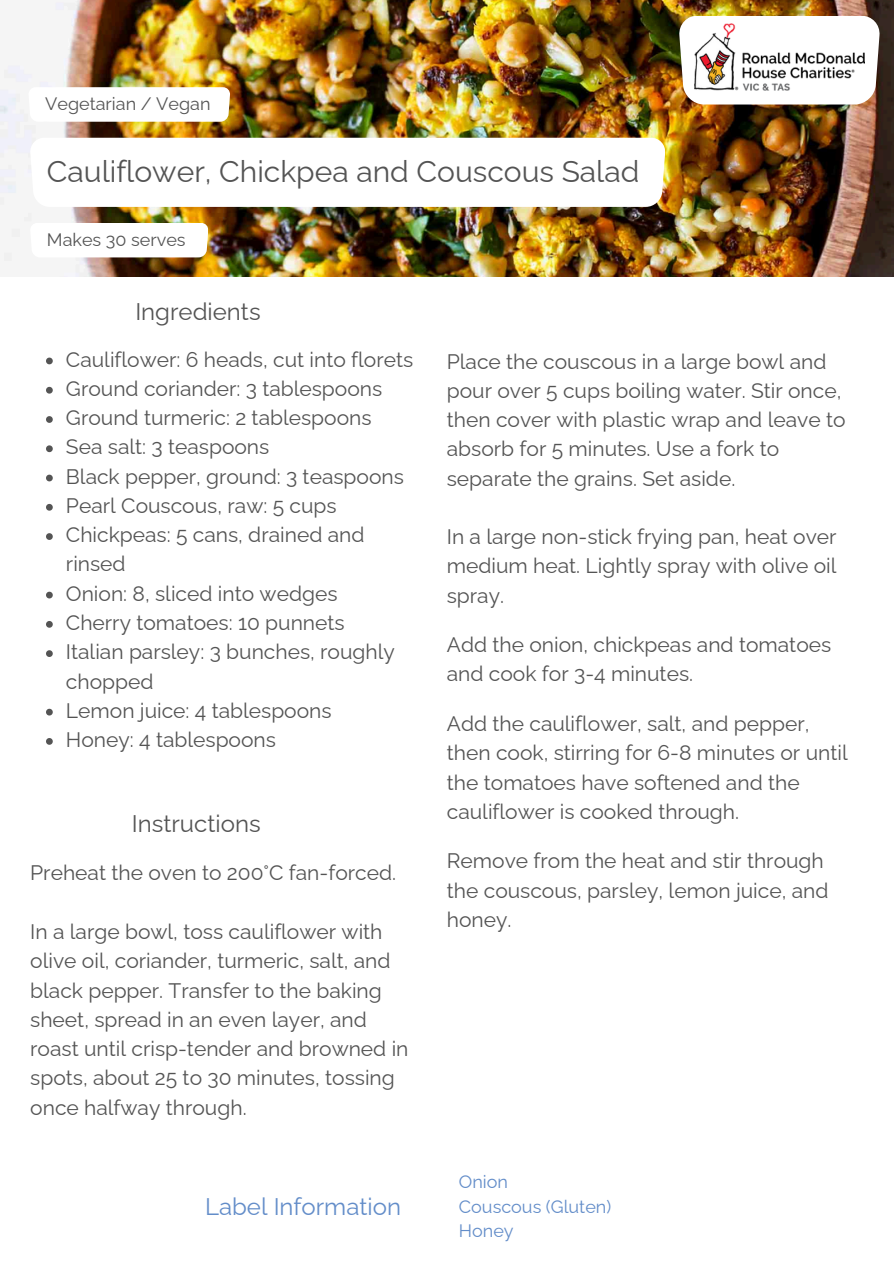
<style>
.page{position:relative;width:894px;height:1264px;background:#fff}
.page>*{position:absolute;margin:0;border:0;box-sizing:border-box;transform-origin:0 0}
.t1{font:30px "Raleway";color:#545454}
.t2{font:24px "Raleway";color:#545454}
.t3{font:24px "Raleway";color:#638dc9}
.t4{font:21px/29.2px "Raleway";color:#545454}
.t5{font:18px "Raleway";color:#545454}
.t6{font:18px "Raleway";color:#638dc9}
</style>
<div class="page">
<img style="left:0;top:0;width:893px;height:277px">
<svg style="left:30px;top:138px;width:635px;height:69px"></svg>
<svg style="left:679px;top:16px;width:200px;height:88px"></svg>
<img style="left:694px;top:23px;width:170px;height:68px">
<svg style="left:30px;top:223px;width:178px;height:34px"></svg>
<svg style="left:46px;top:357px;width:7px;height:7px"></svg>
<svg style="left:46px;top:387px;width:7px;height:6px"></svg>
<svg style="left:46px;top:416px;width:7px;height:7px"></svg>
<svg style="left:46px;top:445px;width:7px;height:7px"></svg>
<svg style="left:46px;top:474px;width:7px;height:7px"></svg>
<svg style="left:46px;top:504px;width:7px;height:6px"></svg>
<svg style="left:46px;top:533px;width:7px;height:7px"></svg>
<svg style="left:46px;top:591px;width:7px;height:7px"></svg>
<svg style="left:46px;top:621px;width:7px;height:6px"></svg>
<svg style="left:46px;top:650px;width:7px;height:7px"></svg>
<svg style="left:46px;top:708px;width:7px;height:7px"></svg>
<svg style="left:46px;top:738px;width:7px;height:6px"></svg>
<svg style="left:29px;top:87px;width:201px;height:35px"></svg>
<p class="t5" style="left:45px;top:93px;width:167px">Vegetarian / Vegan</p>
<h1 class="t1" style="left:47px;top:154px;width:594px">Cauliflower, Chickpea and Couscous Salad</h1>
<p class="t5" style="left:47px;top:229px;width:140px">Makes 30 serves</p>
<p class="t2" style="left:135px;top:298px;width:127px">Ingredients</p>
<p class="t4" style="left:66px;top:344px;width:349px">Cauliflower: 6 heads, cut into florets</p>
<h2 class="t4" style="left:66px;top:374px;width:318px">Ground coriander: 3 tablespoons</h2>
<p class="t4" style="left:66px;top:403px;width:307px">Ground turmeric: 2 tablespoons</p>
<p class="t4" style="left:66px;top:432px;width:205px">Sea salt: 3 teaspoons</p>
<p class="t4" style="left:66px;top:461px;width:339px">Black pepper, ground: 3 teaspoons</p>
<p class="t4" style="left:66px;top:491px;width:272px">Pearl Couscous, raw: 5 cups</p>
<p class="t4" style="left:66px;top:520px;width:300px">Chickpeas: 5 cans, drained and rinsed</p>
<p class="t4" style="left:66px;top:578px;width:273px">Onion: 8, sliced into wedges</p>
<p class="t4" style="left:66px;top:608px;width:280px">Cherry tomatoes: 10 punnets</p>
<p class="t4" style="left:66px;top:637px;width:330px">Italian parsley: 3 bunches, roughly chopped</p>
<p class="t4" style="left:66px;top:695px;width:267px">Lemon juice: 4 tablespoons</p>
<p class="t4" style="left:66px;top:725px;width:211px">Honey: 4 tablespoons</p>
<p class="t2" style="left:132px;top:809px;width:130px">Instructions</p>
<h3 class="t4" style="left:30px;top:858px;width:367px">Preheat the oven to 200°C fan-forced.</h3>
<h2 class="t4" style="left:30px;top:916px;width:380px">In a large bowl, toss cauliflower with olive oil, coriander, turmeric, salt, and black pepper. Transfer to the baking sheet, spread in an even layer, and roast until crisp-tender and browned in spots, about 25 to 30 minutes, tossing once halfway through.</h2>
<h3 class="t3" style="left:205px;top:1192px;width:197px">Label Information</h3>
<p class="t4" style="left:446px;top:346px;width:400px">Place the couscous in a large bowl and pour over 5 cups boiling water. Stir once, then cover with plastic wrap and leave to absorb for 5 minutes. Use a fork to separate the grains. Set aside.</p>
<p class="t4" style="left:446px;top:522px;width:391px;text-align:justify">In a large non-stick frying pan, heat over medium heat. Lightly spray with olive oil spray.</p>
<h2 class="t4" style="left:446px;top:630px;width:386px">Add the onion, chickpeas and tomatoes and cook for 3-4 minutes.</h2>
<h3 class="t4" style="left:446px;top:709px;width:402px">Add the cauliflower, salt, and pepper, then cook, stirring for 6-8 minutes or until the tomatoes have softened and the cauliflower is cooked through.</h3>
<h3 class="t4" style="left:446px;top:846px;width:383px">Remove from the heat and stir through the couscous, parsley, lemon juice, and honey.</h3>
<h3 class="t6" style="left:459px;top:1170px;width:51px">Onion</h3>
<h3 class="t6" style="left:459px;top:1195px;width:154px">Couscous (Gluten)</h3>
<h3 class="t6" style="left:459px;top:1220px;width:56px">Honey</h3>
</div>
